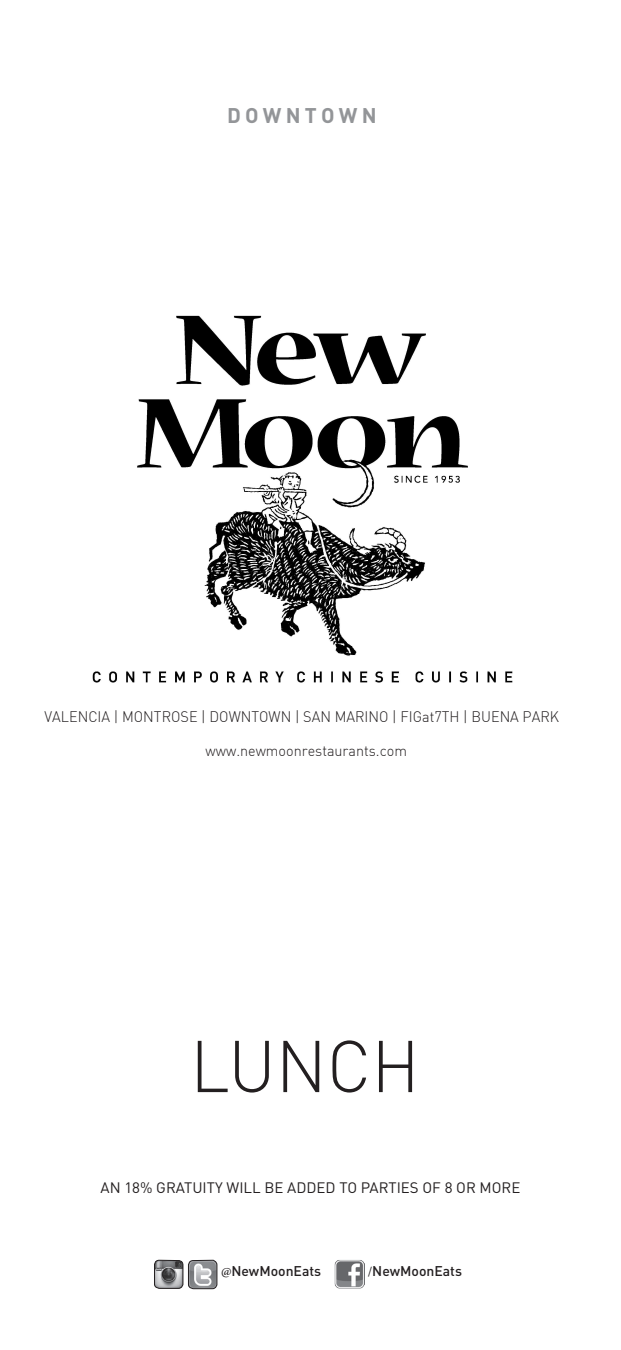
<style>
.page{position:relative;width:621px;height:1350px;background:#fff}
.page>*{position:absolute;margin:0;border:0;box-sizing:border-box;transform-origin:0 0}
.t1{font:300 72px "DIN";color:#231f20;scale:.96 1}
.t2{font:700 21px "DIN";letter-spacing:.2em;color:#939598}
.t3{font:300 15px "DIN";color:#231f20;scale:.96 1}
.t4{font:15px "DIN";color:#231f20}
.t5{font:500 13.95px "DIN";color:#231f20}
.s1{font-family:"Minion Pro";font-weight:400}
</style>
<div class="page">
<img style="left:335px;top:1260px;width:29px;height:29px">
<svg style="left:154px;top:1260px;width:63px;height:29px;background:#98989a"></svg>
<img style="left:92px;top:315px;width:421px;height:368px">
<p class="t2" style="left:227px;top:102px;width:151px">DOWNTOWN</p>
<p class="t3" style="left:45px;top:707px;width:538px">VALENCIA | MONTROSE | DOWNTOWN | SAN MARINO | FIGat7TH | BUENA PARK</p>
<p class="t3" style="left:206px;top:741px;width:211px">www.newmoonrestaurants.com</p>
<p class="t1" style="left:190px;top:1022px;width:241px">LUNCH</p>
<p class="t4" style="left:101px;top:1179px;width:421px">AN 18% GRATUITY WILL BE ADDED TO PARTIES OF 8 OR MORE</p>
<p class="t5" style="left:221px;top:1262px;width:102px"><span class="s1">@</span>NewMoonEats</p>
<p class="t5" style="left:368px;top:1262px;width:96px"><span class="s1">/</span>NewMoonEats</p>
</div>
